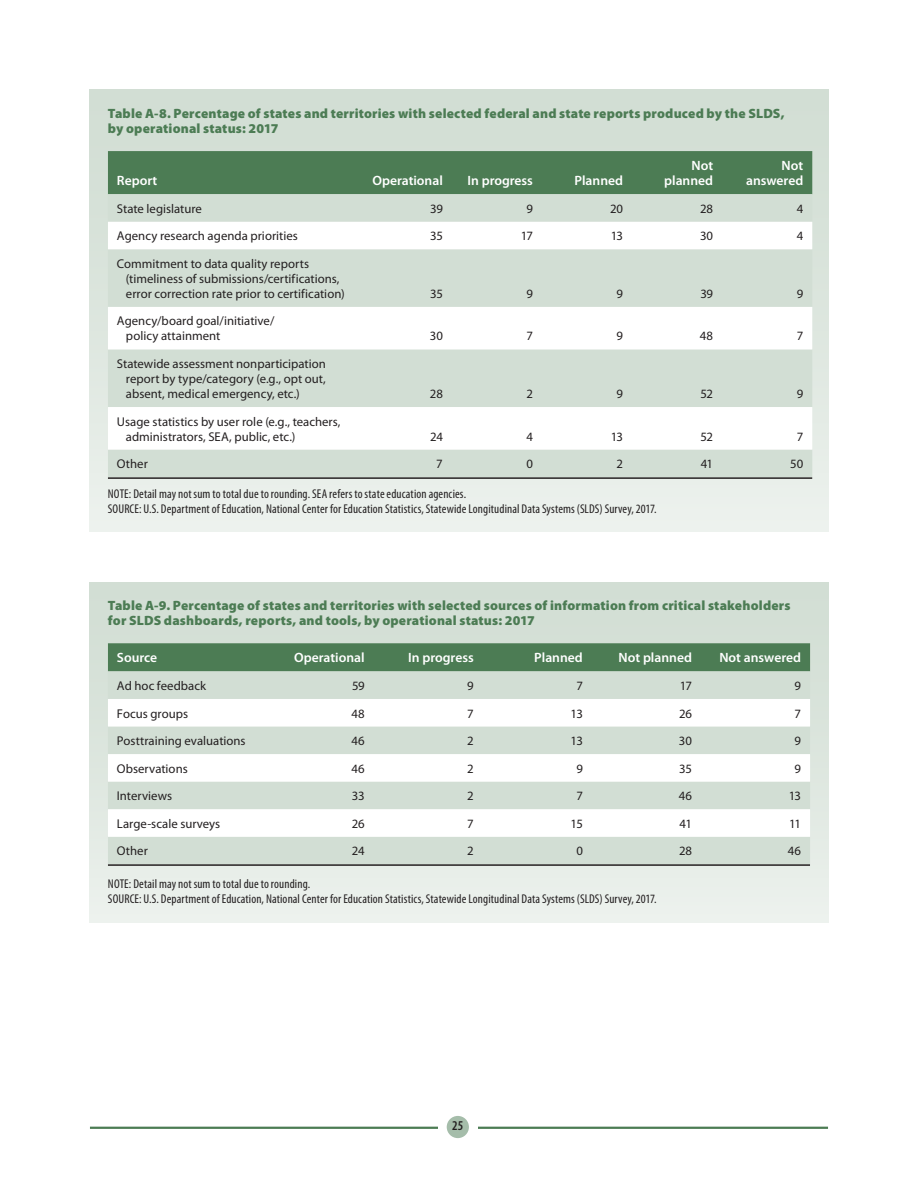
<style>
.page{position:relative;width:918px;height:1188px;background:#fff}
.page>*{position:absolute;margin:0;border:0;box-sizing:border-box;transform-origin:0 0}
.t1{font:900 13.5px/15px "Myriad Pro";letter-spacing:.01em;color:#4c7c54}
.t2{font:600 13.5px/15px "Myriad Pro";color:#fff;text-align:right}
.t3{font:600 condensed 13.5px "Myriad Pro";color:#231f20}
.t4{font:12.75px/15px "Myriad Pro";color:#231f20}
.t5{font:condensed 12.75px/15px "Myriad Pro";letter-spacing:.01em;color:#231f20}
</style>
<div class="page">
<hr style="left:90px;top:1127px;width:738px;height:2px;background:#4c7c54">
<div style="left:438px;top:1124px;width:39px;height:6px;background:#fff"></div>
<div style="left:447px;top:1116px;width:22px;height:22px;background:#a5bdaa;border-radius:50%"></div>
<div style="left:90px;top:90px;width:738px;height:441px;background:linear-gradient(to bottom,#cfdcd1,#ecf1ec)"></div>
<div style="left:108px;top:151px;width:704px;height:43px;background:#4c7c54"></div>
<div style="left:108px;top:194px;width:704px;height:283px;background:#d2ded4"></div>
<svg style="left:108px;top:222px;width:704px;height:228px"></svg>
<div style="left:90px;top:582px;width:738px;height:341px;background:linear-gradient(to bottom,#cfdcd1,#ebf1ec)"></div>
<div style="left:108px;top:643px;width:702px;height:28px;background:#4c7c54"></div>
<div style="left:108px;top:671px;width:702px;height:193px;background:#d2ded4"></div>
<svg style="left:108px;top:699px;width:702px;height:138px"></svg>
<hr style="left:108px;top:477px;width:704px;height:2px;background:#231f20">
<hr style="left:108px;top:864px;width:702px;height:2px;background:#231f20">
<p class="t1" style="left:108px;top:106px;width:678px">Table A-8. Percentage of states and territories with selected federal and state reports produced by the SLDS, by operational status: 2017</p>
<p class="t2" style="left:117px;top:173px;width:42px">Report</p>
<p class="t2" style="left:373px;top:173px;width:72px">Operational</p>
<p class="t2" style="left:467px;top:173px;width:67px">In progress</p>
<p class="t2" style="left:574px;top:173px;width:50px">Planned</p>
<p class="t2" style="left:664px;top:158px;width:50px">Not planned</p>
<p class="t2" style="left:746px;top:158px;width:59px">Not answered</p>
<p class="t4" style="left:117px;top:201px;width:87px">State legislature</p>
<p class="t4" style="left:430px;top:201px;width:14px">39</p>
<p class="t4" style="left:526px;top:201px;width:8px">9</p>
<p class="t4" style="left:610px;top:201px;width:14px">20</p>
<p class="t4" style="left:700px;top:201px;width:14px">28</p>
<p class="t4" style="left:797px;top:201px;width:8px">4</p>
<p class="t4" style="left:117px;top:229px;width:182px">Agency research agenda priorities</p>
<p class="t4" style="left:430px;top:229px;width:14px">35</p>
<p class="t4" style="left:521px;top:229px;width:14px">17</p>
<p class="t4" style="left:611px;top:229px;width:14px">13</p>
<p class="t4" style="left:700px;top:229px;width:15px">30</p>
<p class="t4" style="left:797px;top:229px;width:8px">4</p>
<p class="t4" style="left:126px;top:256px;width:220px;text-indent:-9px">Commitment to data quality reports (timeliness of submissions/certifications, error correction rate prior to certification)</p>
<p class="t4" style="left:430px;top:286px;width:14px">35</p>
<p class="t4" style="left:526px;top:286px;width:8px">9</p>
<p class="t4" style="left:617px;top:286px;width:8px">9</p>
<p class="t4" style="left:700px;top:286px;width:14px">39</p>
<p class="t4" style="left:797px;top:286px;width:8px">9</p>
<p class="t4" style="left:126px;top:314px;width:150px;text-indent:-9px">Agency/board goal/initiative/ policy attainment</p>
<p class="t4" style="left:126px;top:356px;width:202px;text-align:justify;text-indent:-9px">Statewide assessment nonparticipation report by type/category (e.g., opt out, absent, medical emergency, etc.)</p>
<p class="t4" style="left:126px;top:414px;width:216px;text-indent:-9px">Usage statistics by user role (e.g., teachers, administrators, SEA, public, etc.)</p>
<p class="t4" style="left:430px;top:329px;width:15px">30</p>
<p class="t4" style="left:526px;top:329px;width:8px">7</p>
<p class="t4" style="left:617px;top:329px;width:8px">9</p>
<p class="t4" style="left:700px;top:329px;width:15px">48</p>
<p class="t4" style="left:797px;top:329px;width:8px">7</p>
<p class="t4" style="left:430px;top:386px;width:14px">28</p>
<p class="t4" style="left:526px;top:386px;width:8px">2</p>
<p class="t4" style="left:617px;top:386px;width:8px">9</p>
<p class="t4" style="left:700px;top:386px;width:14px">52</p>
<p class="t4" style="left:797px;top:386px;width:8px">9</p>
<p class="t4" style="left:430px;top:429px;width:14px">24</p>
<p class="t4" style="left:526px;top:429px;width:8px">4</p>
<p class="t4" style="left:611px;top:429px;width:14px">13</p>
<p class="t4" style="left:700px;top:429px;width:14px">52</p>
<p class="t4" style="left:797px;top:429px;width:8px">7</p>
<p class="t4" style="left:117px;top:457px;width:32px">Other</p>
<p class="t4" style="left:436px;top:457px;width:8px">7</p>
<p class="t4" style="left:526px;top:457px;width:8px">0</p>
<p class="t4" style="left:617px;top:457px;width:8px">2</p>
<p class="t4" style="left:701px;top:457px;width:14px">41</p>
<p class="t4" style="left:790px;top:457px;width:14px">50</p>
<p class="t5" style="left:108px;top:487px;width:550px">NOTE: Detail may not sum to total due to rounding. SEA refers to state education agencies.<br>SOURCE: U.S. Department of Education, National Center for Education Statistics, Statewide Longitudinal Data Systems (SLDS) Survey, 2017.</p>
<p class="t1" style="left:108px;top:598px;width:684px">Table A-9. Percentage of states and territories with selected sources of information from critical stakeholders for SLDS dashboards, reports, and tools, by operational status: 2017</p>
<p class="t2" style="left:117px;top:651px;width:42px">Source</p>
<p class="t2" style="left:294px;top:651px;width:72px">Operational</p>
<p class="t2" style="left:408px;top:651px;width:67px">In progress</p>
<p class="t2" style="left:534px;top:651px;width:50px">Planned</p>
<p class="t2" style="left:619px;top:651px;width:75px">Not planned</p>
<p class="t2" style="left:719px;top:651px;width:83px">Not answered</p>
<p class="t4" style="left:117px;top:678px;width:91px">Ad hoc feedback</p>
<p class="t4" style="left:352px;top:678px;width:14px">59</p>
<p class="t4" style="left:467px;top:678px;width:8px">9</p>
<p class="t4" style="left:576px;top:678px;width:8px">7</p>
<p class="t4" style="left:680px;top:678px;width:14px">17</p>
<p class="t4" style="left:795px;top:678px;width:8px">9</p>
<p class="t4" style="left:117px;top:706px;width:73px">Focus groups</p>
<p class="t4" style="left:351px;top:706px;width:15px">48</p>
<p class="t4" style="left:467px;top:706px;width:8px">7</p>
<p class="t4" style="left:571px;top:706px;width:14px">13</p>
<p class="t4" style="left:679px;top:706px;width:14px">26</p>
<p class="t4" style="left:795px;top:706px;width:8px">7</p>
<p class="t4" style="left:117px;top:734px;width:130px">Posttraining evaluations</p>
<p class="t4" style="left:351px;top:734px;width:15px">46</p>
<p class="t4" style="left:467px;top:734px;width:8px">2</p>
<p class="t4" style="left:571px;top:734px;width:14px">13</p>
<p class="t4" style="left:679px;top:734px;width:15px">30</p>
<p class="t4" style="left:795px;top:734px;width:8px">9</p>
<p class="t4" style="left:117px;top:761px;width:72px">Observations</p>
<p class="t4" style="left:351px;top:761px;width:15px">46</p>
<p class="t4" style="left:467px;top:761px;width:8px">2</p>
<p class="t4" style="left:576px;top:761px;width:8px">9</p>
<p class="t4" style="left:679px;top:761px;width:14px">35</p>
<p class="t4" style="left:795px;top:761px;width:8px">9</p>
<p class="t4" style="left:117px;top:789px;width:57px">Interviews</p>
<p class="t4" style="left:352px;top:789px;width:14px">33</p>
<p class="t4" style="left:467px;top:789px;width:8px">2</p>
<p class="t4" style="left:576px;top:789px;width:8px">7</p>
<p class="t4" style="left:679px;top:789px;width:15px">46</p>
<p class="t4" style="left:789px;top:789px;width:14px">13</p>
<p class="t4" style="left:117px;top:816px;width:105px">Large-scale surveys</p>
<p class="t4" style="left:352px;top:816px;width:14px">26</p>
<p class="t4" style="left:467px;top:816px;width:8px">7</p>
<p class="t4" style="left:571px;top:816px;width:14px">15</p>
<p class="t4" style="left:680px;top:816px;width:14px">41</p>
<p class="t4" style="left:789px;top:816px;width:13px">11</p>
<p class="t4" style="left:117px;top:844px;width:32px">Other</p>
<p class="t4" style="left:352px;top:844px;width:14px">24</p>
<p class="t4" style="left:467px;top:844px;width:8px">2</p>
<p class="t4" style="left:576px;top:844px;width:8px">0</p>
<p class="t4" style="left:679px;top:844px;width:14px">28</p>
<p class="t4" style="left:788px;top:844px;width:15px">46</p>
<p class="t5" style="left:108px;top:877px;width:550px">NOTE: Detail may not sum to total due to rounding.<br>SOURCE: U.S. Department of Education, National Center for Education Statistics, Statewide Longitudinal Data Systems (SLDS) Survey, 2017.</p>
<p class="t3" style="left:452px;top:1118px;width:13px">25</p>
</div>
